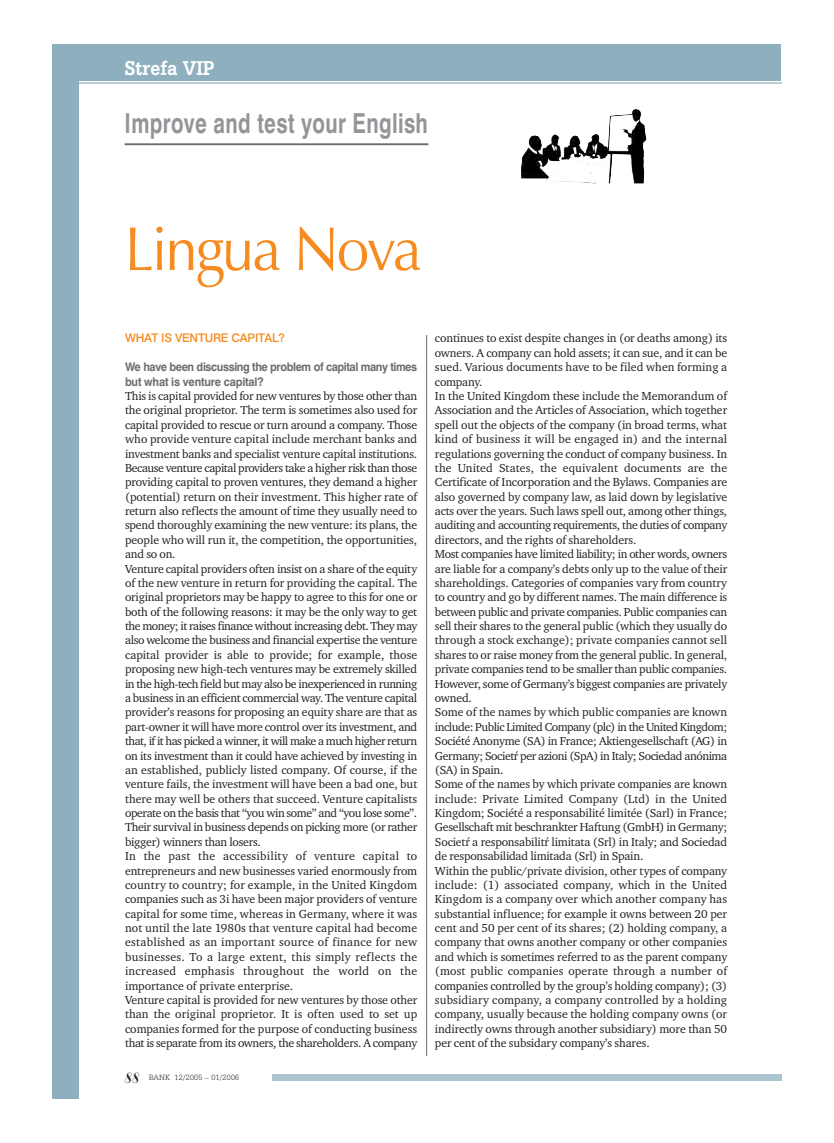
<style>
.page{position:relative;width:834px;height:1143px;background:#fff}
.page>*{position:absolute;margin:0;border:0;box-sizing:border-box;transform-origin:0 0}
.t1{font:62.5px "Zapf Humanist 601 PL";letter-spacing:-.03em;color:#f68b1f;scale:.95 1}
.t2{font:700 27.5px "Swiss 721 PL";letter-spacing:.015em;color:#939598;scale:.75 1}
.t3{font:700 21.25px "Serifa PL";letter-spacing:.005em;color:#fff;scale:.87 1}
.t4{font:11.88px/14.4px "Charter Itc TCE";letter-spacing:-.015em;color:#231f20}
.t5{font:500 11.88px "Swiss 721 PL";letter-spacing:-.015em;color:#f68b1f}
.t6{font:300 8.12px "Serifa PL";letter-spacing:.025em;color:#231f20}
.s1{font-family:"Swiss 721 PL";font-weight:700;color:#6c6d70}
.s2{font-family:"Bauer Bodoni Bold Italic PL";font-weight:400;font-size:14.75px}
</style>
<div class="page">
<hr style="left:54px;top:82px;width:726px;height:2px;background:#8dafbe">
<div style="left:52px;top:44px;width:729px;height:36px;background:#8dafbe"></div>
<div style="left:52px;top:49px;width:27px;height:1050px;background:#8dafbe"></div>
<img style="left:538px;top:122px;width:99px;height:61px">
<hr style="left:125px;top:143px;width:303px;height:2px;background:#6c6d70">
<hr style="left:426px;top:335px;width:1px;height:720px;background:#6c6d70">
<div style="left:768px;top:1074px;width:13px;height:7px;background:#abc4d0"></div>
<div style="left:272px;top:1074px;width:509px;height:6px;background:#abc4d0"></div>
<p class="t3" style="left:125px;top:61px;width:105px">Strefa VIP</p>
<p class="t2" style="left:125px;top:113px;width:406px">Improve and test your English</p>
<p class="t1" style="left:125px;top:223px;width:314px">Lingua Nova</p>
<p class="t5" style="left:125px;top:334px;width:161px">WHAT IS VENTURE CAPITAL?</p>
<p class="t4" style="left:125px;top:361px;width:294px"><span class="s1">We have been discussing the problem of capital many times but what is venture capital?<br></span>This is capital provided for new ventures by those other than the original proprietor. The term is sometimes also used for capital provided to rescue or turn around a company. Those who provide venture capital include merchant banks and investment banks and specialist venture capital institutions.<br>Because venture capital providers take a higher risk than those providing capital to proven ventures, they demand a higher (potential) return on their investment. This higher rate of return also reflects the amount of time they usually need to spend thoroughly examining the new venture: its plans, the people who will run it, the competition, the opportunities, and so on.<br>Venture capital providers often insist on a share of the equity of the new venture in return for providing the capital. The original proprietors may be happy to agree to this for one or both of the following reasons: it may be the only way to get the money; it raises finance without increasing debt. They may also welcome the business and financial expertise the venture capital provider is able to provide; for example, those proposing new high-tech ventures may be extremely skilled in the high-tech field but may also be inexperienced in running a business in an efficient commercial way. The venture capital provider’s reasons for proposing an equity share are that as part-owner it will have more control over its investment, and that, if it has picked a winner, it will make a much higher return on its investment than it could have achieved by investing in an established, publicly listed company. Of course, if the venture fails, the investment will have been a bad one, but there may well be others that succeed. Venture capitalists operate on the basis that “you win some” and “you lose some”.<br>Their survival in business depends on picking more (or rather bigger) winners than losers.<br>In the past the accessibility of venture capital to entrepreneurs and new businesses varied enormously from country to country; for example, in the United Kingdom companies such as 3i have been major providers of venture capital for some time, whereas in Germany, where it was not until the late 1980s that venture capital had become established as an important source of finance for new businesses. To a large extent, this simply reflects the increased emphasis throughout the world on the importance of private enterprise.<br>Venture capital is provided for new ventures by those other than the original proprietor. It is often used to set up companies formed for the purpose of conducting business that is separate from its owners, the shareholders. A company</p>
<p class="t6" style="left:125px;top:1075px;width:116px"><span class="s2">88</span> BANK 12/2005 – 01/2006</p>
<p class="t4" style="left:435px;top:332px;width:294px">continues to exist despite changes in (or deaths among) its owners. A company can hold assets; it can sue, and it can be sued. Various documents have to be filed when forming a company.<br>In the United Kingdom these include the Memorandum of Association and the Articles of Association, which together spell out the objects of the company (in broad terms, what kind of business it will be engaged in) and the internal regulations governing the conduct of company business. In the United States, the equivalent documents are the Certificate of Incorporation and the Bylaws. Companies are also governed by company law, as laid down by legislative acts over the years. Such laws spell out, among other things, auditing and accounting requirements, the duties of company directors, and the rights of shareholders.<br>Most companies have limited liability; in other words, owners are liable for a company’s debts only up to the value of their shareholdings. Categories of companies vary from country to country and go by different names. The main difference is between public and private companies. Public companies can sell their shares to the general public (which they usually do through a stock exchange); private companies cannot sell shares to or raise money from the general public. In general, private companies tend to be smaller than public companies.<br>However, some of Germany’s biggest companies are privately owned.<br>Some of the names by which public companies are known include: Public Limited Company (plc) in the United Kingdom; Société Anonyme (SA) in France; Aktiengesellschaft (AG) in Germany; Societŕ per azioni (SpA) in Italy; Sociedad anónima (SA) in Spain.<br>Some of the names by which private companies are known include: Private Limited Company (Ltd) in the United Kingdom; Société a responsabilité limitée (Sarl) in France; Gesellschaft mit beschrankter Haftung (GmbH) in Germany; Societŕ a responsabilitŕ limitata (Srl) in Italy; and Sociedad de responsabilidad limitada (Srl) in Spain.<br>Within the public/private division, other types of company include: (1) associated company, which in the United Kingdom is a company over which another company has substantial influence; for example it owns between 20 per cent and 50 per cent of its shares; (2) holding company, a company that owns another company or other companies and which is sometimes referred to as the parent company (most public companies operate through a number of companies controlled by the group’s holding company); (3) subsidiary company, a company controlled by a holding company, usually because the holding company owns (or indirectly owns through another subsidiary) more than 50 per cent of the subsidary company’s shares.</p>
</div>
